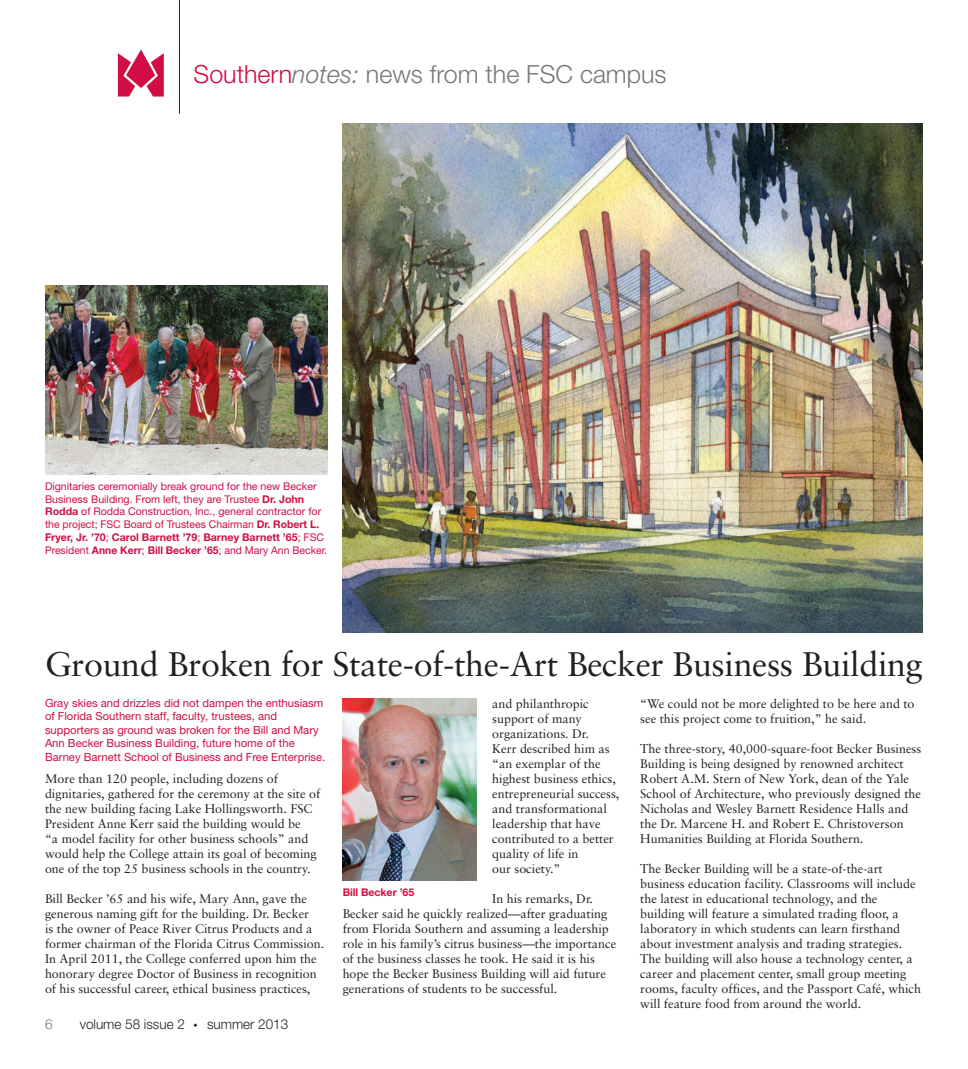
<style>
.page{position:relative;width:968px;height:1069px;background:#fff}
.page>*{position:absolute;margin:0;border:0;box-sizing:border-box;transform-origin:0 0}
.t1{font:34px "Sabon";letter-spacing:-.01em;color:#231f20}
.t2{font:italic 32.5px "Goudy Old Style T";color:#231f20}
.t3{font:300 25px "Helvetica Neue LT Std";color:#76787b}
.t4{font:300 13.75px "Helvetica Neue LT Std";color:#231f20}
.t5{font:300 13.75px "Helvetica Neue LT Std";color:#76787b}
.t6{font:12.5px/15px "Sabon";color:#231f20}
.t7{font:11.25px/13.5px "Helvetica Neue LT Std";color:#d20d44}
.t8{font:10.62px/12.8px "Helvetica Neue LT Std";color:#d20d44}
.t9{font:700 10.62px "Helvetica Neue LT Std";letter-spacing:-.005em;color:#d20d44}
.s1{color:#d20d44}
.s2{font-style:italic}
.s3{font-weight:700}
</style>
<div class="page">
<svg style="left:118px;top:50px;width:46px;height:47px"></svg>
<img style="left:342px;top:123px;width:580px;height:509px">
<img style="left:342px;top:698px;width:134px;height:183px">
<img style="left:45px;top:286px;width:283px;height:188px">
<hr style="left:179px;top:0;width:1px;height:114px;background:#231f20">
<h3 class="t3" style="left:194px;top:59px;width:474px"><span class="s1">Southern</span><span class="s2">notes:</span> news from the FSC campus</h3>
<p class="t8" style="left:45px;top:479px;width:283px">Dignitaries ceremonially break ground for the new Becker Business Building. From left, they are Trustee <span class="s3">Dr. John Rodda</span> of Rodda Construction, Inc., general contractor for the project; FSC Board of Trustees Chairman <span class="s3">Dr. Robert L.<br>Fryer, Jr. ’70</span>; <span class="s3">Carol Barnett ’79</span>; <span class="s3">Barney Barnett ’65</span>; FSC President <span class="s3">Anne Kerr</span>; <span class="s3">Bill Becker ’65</span>; and Mary Ann Becker.</p>
<h1 class="t1" style="left:45px;top:644px;width:879px">Ground Broken for State-of-the-Art Becker Business Building</h1>
<p class="t7" style="left:45px;top:696px;width:282px">Gray skies and drizzles did not dampen the enthusiasm of Florida Southern staff, faculty, trustees, and supporters as ground was broken for the Bill and Mary Ann Becker Business Building, future home of the Barney Barnett School of Business and Free Enterprise.</p>
<p class="t6" style="left:45px;top:771px;width:276px">More than 120 people, including dozens of dignitaries, gathered for the ceremony at the site of the new building facing Lake Hollingsworth. FSC President Anne Kerr said the building would be<br>“a model facility for other business schools” and would help the College attain its goal of becoming one of the top 25 business schools in the country.</p>
<p class="t6" style="left:45px;top:891px;width:281px">Bill Becker ’65 and his wife, Mary Ann, gave the generous naming gift for the building. Dr. Becker<br>is the owner of Peace River Citrus Products and a former chairman of the Florida Citrus Commission.<br>In April 2011, the College conferred upon him the honorary degree Doctor of Business in recognition of his successful career, ethical business practices,</p>
<p class="t5" style="left:45px;top:1016px;width:9px">6</p>
<p class="t4" style="left:80px;top:1016px;width:107px">volume 58 issue 2</p>
<h2 class="t2" style="left:192px;top:998px;width:9px">.</h2>
<p class="t4" style="left:207px;top:1016px;width:83px">summer 2013</p>
<p class="t6" style="left:492px;top:696px;width:129px">and philanthropic support of many organizations. Dr.<br>Kerr described him as “an exemplar of the highest business ethics, entrepreneurial success, and transformational leadership that have contributed to a better quality of life in<br>our society.”</p>
<p class="t6" style="left:342px;top:891px;width:275px;text-indent:149px">In his remarks, Dr.<br>Becker said he quickly realized—after graduating from Florida Southern and assuming a leadership role in his family’s citrus business—the importance of the business classes he took. He said it is his hope the Becker Business Building will aid future generations of students to be successful.</p>
<p class="t9" style="left:342px;top:885px;width:73px">Bill Becker ’65</p>
<p class="t6" style="left:640px;top:696px;width:276px">“We could not be more delighted to be here and to see this project come to fruition,” he said.</p>
<p class="t6" style="left:640px;top:741px;width:282px">The three-story, 40,000-square-foot Becker Business Building is being designed by renowned architect Robert A.M. Stern of New York, dean of the Yale School of Architecture, who previously designed the Nicholas and Wesley Barnett Residence Halls and the Dr. Marcene H. and Robert E. Christoverson Humanities Building at Florida Southern.</p>
<p class="t6" style="left:640px;top:861px;width:282px">The Becker Building will be a state-of-the-art business education facility. Classrooms will include the latest in educational technology, and the building will feature a simulated trading floor, a laboratory in which students can learn firsthand about investment analysis and trading strategies.<br>The building will also house a technology center, a career and placement center, small group meeting rooms, faculty offices, and the Passport Café, which will feature food from around the world.</p>
</div>
